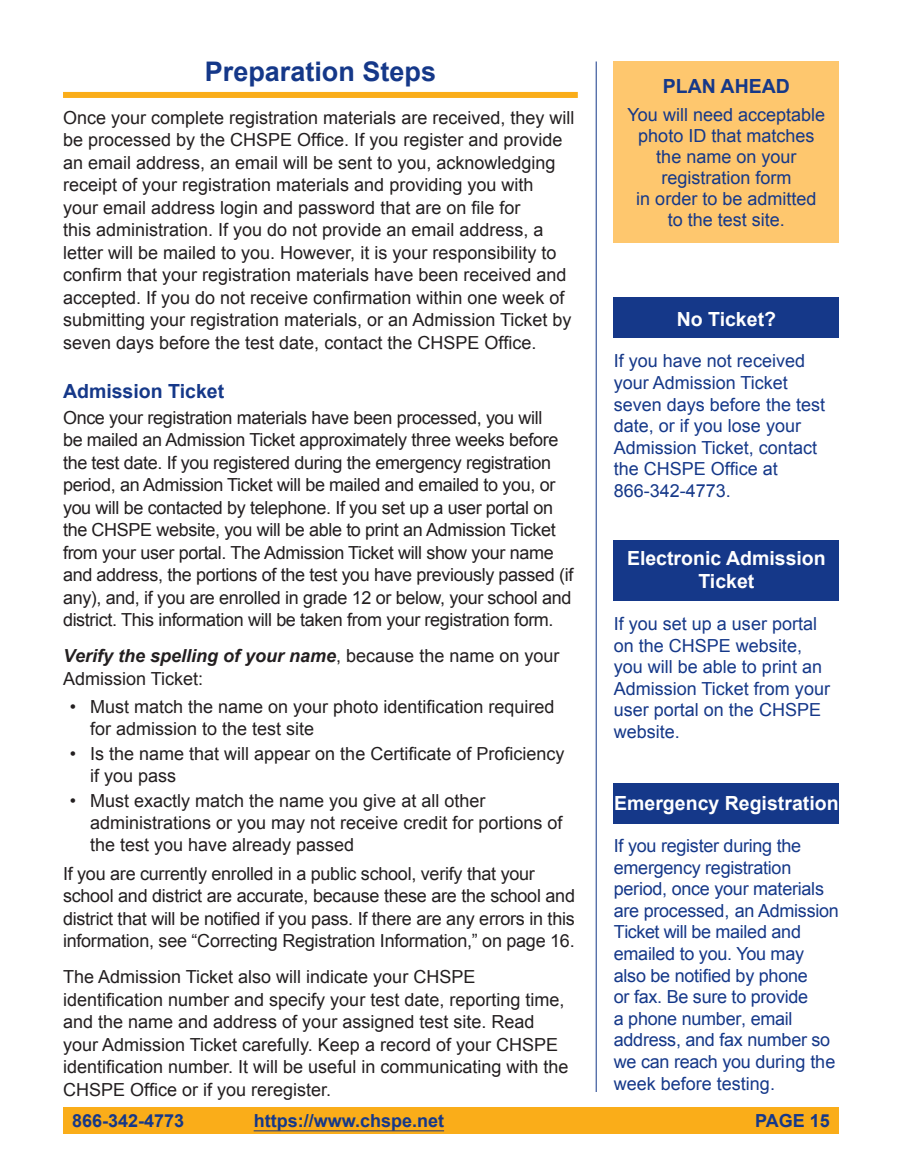
<style>
.page{position:relative;width:902px;height:1176px;background:#fff}
.page>*{position:absolute;margin:0;border:0;box-sizing:border-box;transform-origin:0 0}
.Heading_1{font:700 27px "Arial";color:#153889}
.Sidebar_Subhead_Reve{font:700 19.5px/23.4px "Arial";color:#fff;text-align:center}
.Subhead_1{font:700 19.5px "Arial";color:#153889}
.Sidebar_Subhead{font:700 19.5px "Arial";color:#153889}
.Body_Text{font:18px/22.5px "Arial";color:#231f20}
.Body_Text-2{font:18px/22.5px "Arial";letter-spacing:-.02em;color:#231f20}
.Sidebar_Body_Copy{font:18px/21.6px "Arial";color:#153889}
.Body_text__after_bul{font:18px/22.5px "Arial";letter-spacing:-.015em;color:#231f20}
.sidebar_callout{font:18px/21px "Arial";color:#153889;text-align:center}
.Body_text__before_bu{font:18px/22.5px "Arial";color:#231f20}
.t1{font:700 18px "Arial";color:#153889}
.s1{font-weight:700;font-style:italic}
</style>
<div class="page">
<div style="left:63px;top:1107px;width:775px;height:27px;background:#faad19"></div>
<hr style="left:254px;top:1130px;width:190px;height:1px;background:#153889">
<div style="left:63px;top:92px;width:515px;height:6px;background:#faad19"></div>
<hr style="left:596px;top:62px;width:1px;height:1030px;background:#153889">
<div style="left:614px;top:540px;width:224px;height:60px;background:#153889"></div>
<div style="left:614px;top:297px;width:224px;height:41px;background:#153889"></div>
<div style="left:614px;top:783px;width:224px;height:41px;background:#153889"></div>
<div style="left:614px;top:62px;width:224px;height:181px;background:#fec76e"></div>
<h1 class="Heading_1" style="left:205px;top:54px;width:233px">Preparation Steps</h1>
<p class="Body_Text" style="left:63px;top:107px;width:513px">Once your complete registration materials are received, they will be processed by the CHSPE Office. If you register and provide an email address, an email will be sent to you, acknowledging receipt of your registration materials and providing you with<br>your email address login and password that are on file for<br>this administration. If you do not provide an email address, a letter will be mailed to you. However, it is your responsibility to confirm that your registration materials have been received and accepted. If you do not receive confirmation within one week of submitting your registration materials, or an Admission Ticket by seven days before the test date, contact the CHSPE Office.</p>
<h3 class="Subhead_1" style="left:63px;top:379px;width:163px">Admission Ticket</h3>
<p class="Body_Text-2" style="left:63px;top:406px;width:512px">Once your registration materials have been processed, you will<br>be mailed an Admission Ticket approximately three weeks before the test date. If you registered during the emergency registration period, an Admission Ticket will be mailed and emailed to you, or you will be contacted by telephone. If you set up a user portal on the CHSPE website, you will be able to print an Admission Ticket from your user portal. The Admission Ticket will show your name and address, the portions of the test you have previously passed (if any), and, if you are enrolled in grade 12 or below, your school and district. This information will be taken from your registration form.</p>
<p class="Body_text__before_bu" style="left:63px;top:645px;width:498px"><span class="s1">Verify the spelling of your name</span>, because the name on your<br>Admission Ticket:</p>
<p class="Body_Text" style="left:90px;top:696px;width:466px;line-height:21.6px;text-indent:-20px">• Must match the name on your photo identification required for admission to the test site</p>
<p class="Body_Text" style="left:90px;top:743px;width:476px;line-height:21.6px;text-indent:-20px">• Is the name that will appear on the Certificate of Proficiency if you pass</p>
<p class="Body_Text" style="left:90px;top:791px;width:474px;line-height:21.6px;text-indent:-20px">• Must exactly match the name you give at all other administrations or you may not receive credit for portions of the test you have already passed</p>
<p class="Body_text__after_bul" style="left:63px;top:863px;width:513px">If you are currently enrolled in a public school, verify that your school and district are accurate, because these are the school and district that will be notified if you pass. If there are any errors in this information, see “Correcting Registration Information,” on page 16.</p>
<p class="Body_Text" style="left:63px;top:966px;width:507px">The Admission Ticket also will indicate your CHSPE identification number and specify your test date, reporting time, and the name and address of your assigned test site. Read your Admission Ticket carefully. Keep a record of your CHSPE identification number. It will be useful in communicating with the CHSPE Office or if you reregister.</p>
<h5 class="Sidebar_Subhead" style="left:662px;top:73px;width:129px">PLAN AHEAD</h5>
<p class="sidebar_callout" style="left:627px;top:104px;width:199px">You will need acceptable photo ID that matches the name on your registration form<br>in order to be admitted to the test site.</p>
<h5 class="Sidebar_Subhead_Reve" style="left:676px;top:308px;width:101px">No Ticket?</h5>
<p class="Sidebar_Body_Copy" style="left:614px;top:351px;width:213px">If you have not received your Admission Ticket seven days before the test date, or if you lose your<br>Admission Ticket, contact the CHSPE Office at<br>866-342-4773.</p>
<h5 class="Sidebar_Subhead_Reve" style="left:627px;top:547px;width:200px">Electronic Admission<br>Ticket</h5>
<p class="Sidebar_Body_Copy" style="left:614px;top:613px;width:218px">If you set up a user portal on the CHSPE website, you will be able to print an<br>Admission Ticket from your user portal on the CHSPE website.</p>
<h5 class="Sidebar_Subhead_Reve" style="left:614px;top:792px;width:226px">Emergency Registration</h5>
<p class="Sidebar_Body_Copy" style="left:614px;top:835px;width:226px">If you register during the emergency registration period, once your materials are processed, an Admission<br>Ticket will be mailed and emailed to you. You may also be notified by phone<br>or fax. Be sure to provide<br>a phone number, email address, and fax number so we can reach you during the week before testing.</p>
<p class="t1" style="left:72px;top:1109px;width:114px">866-342-4773</p>
<p class="t1" style="left:254px;top:1109px;width:192px">https://www.chspe.net</p>
<p class="t1" style="left:755px;top:1109px;width:76px">PAGE 15</p>
</div>
